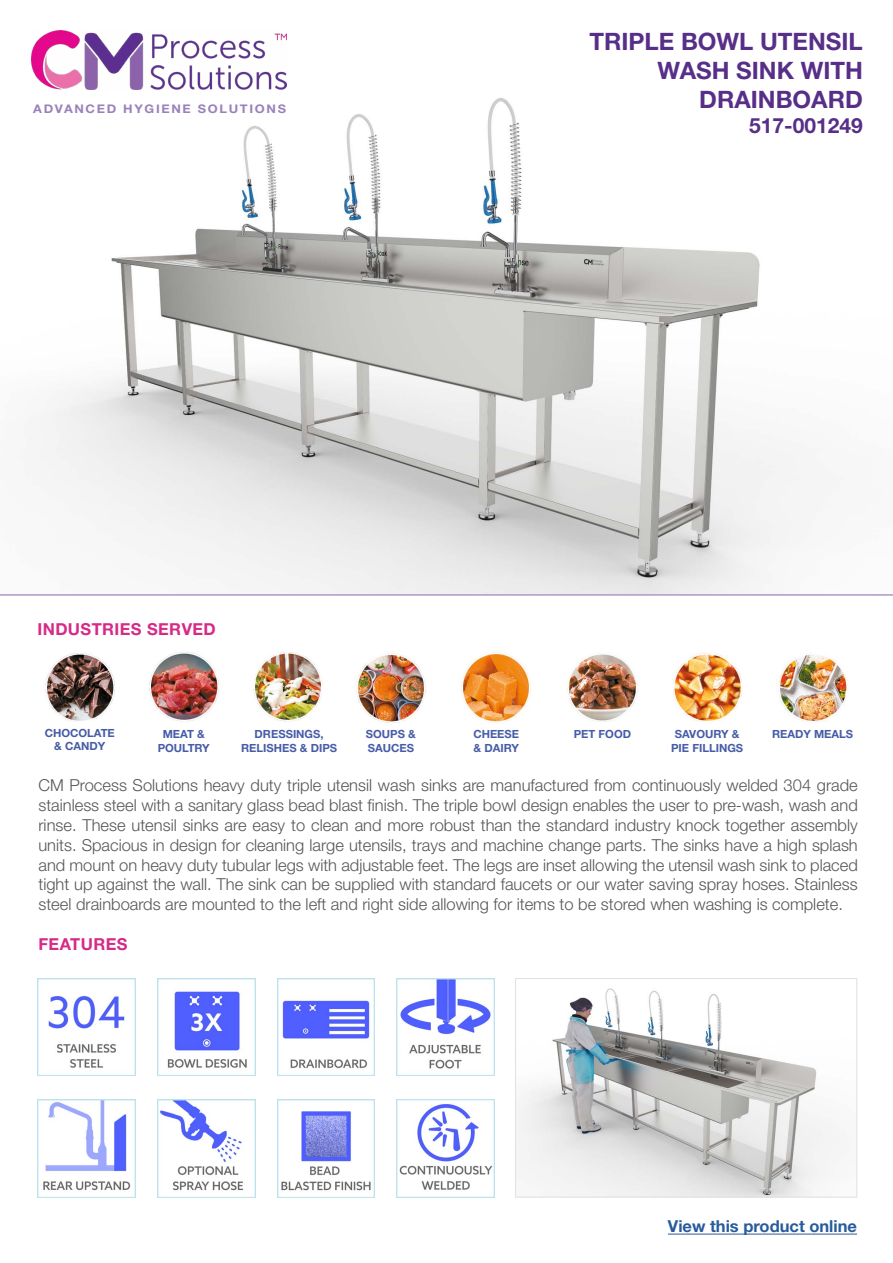
<style>
.page{position:relative;width:893px;height:1263px;background:#fff}
.page>*{position:absolute;margin:0;border:0;box-sizing:border-box;transform-origin:0 0}
.t1{font:700 24px/28.8px "Helvetica Neue LT Std";color:#582f88;text-align:right}
.t2{font:700 21px "Helvetica Neue LT Std";color:#582f88}
.t3{font:300 16.5px/19.8px "Helvetica Neue LT Std";color:#575756;text-align:justify}
.t4{font:700 16.5px "Helvetica Neue LT Std";letter-spacing:.025em;color:#d62a87}
.t5{font:700 16.5px "Helvetica Neue LT Std";color:#275b9b}
.t6{font:700 11.85px "Helvetica Neue LT Std";letter-spacing:.13em;color:#9b81ba;scale:1.08 1}
.t7{font:700 11.25px/13.5px "Helvetica Neue LT Std";color:#475ca7;text-align:center}
</style>
<div class="page">
<img style="left:31px;top:51px;width:772px;height:542px">
<img style="left:45px;top:653px;width:70px;height:68px">
<img style="left:149px;top:652px;width:70px;height:69px">
<img style="left:253px;top:652px;width:70px;height:70px">
<img style="left:356px;top:653px;width:70px;height:70px">
<img style="left:461px;top:652px;width:70px;height:71px">
<img style="left:567px;top:654px;width:71px;height:68px">
<img style="left:673px;top:653px;width:69px;height:69px">
<img style="left:778px;top:653px;width:70px;height:69px">
<hr style="left:0;top:595px;width:893px;height:1px;background:#8462a7">
<img style="left:37px;top:978px;width:98px;height:98px">
<img style="left:277px;top:978px;width:98px;height:98px">
<img style="left:157px;top:978px;width:98px;height:98px">
<img style="left:37px;top:1099px;width:98px;height:98px">
<img style="left:277px;top:1099px;width:98px;height:98px">
<img style="left:157px;top:1099px;width:98px;height:98px">
<img style="left:517px;top:988px;width:321px;height:208px">
<div style="left:515px;top:978px;width:342px;height:220px;border:1px solid #e3e3e3"></div>
<img style="left:32px;top:31px;width:254px;height:59px">
<hr style="left:668px;top:1234px;width:189px;height:1px;background:#275b9b">
<img style="left:397px;top:978px;width:97px;height:98px">
<img style="left:397px;top:1099px;width:97px;height:98px">
<p class="t6" style="left:33px;top:101px;width:236px">ADVANCED HYGIENE SOLUTIONS</p>
<p class="t4" style="left:37px;top:619px;width:180px">INDUSTRIES SERVED</p>
<h1 class="t1" style="left:589px;top:27px;width:275px">TRIPLE BOWL UTENSIL<br>WASH SINK WITH<br>DRAINBOARD</h1>
<p class="t2" style="left:749px;top:113px;width:115px">517-001249</p>
<p class="t7" style="left:45px;top:726px;width:72px">CHOCOLATE &amp; CANDY</p>
<p class="t7" style="left:158px;top:727px;width:54px">MEAT &amp;<br>POULTRY</p>
<p class="t7" style="left:241px;top:727px;width:98px">DRESSINGS,<br>RELISHES &amp; DIPS</p>
<p class="t7" style="left:366px;top:727px;width:52px;text-align:left">SOUPS &amp;<br>SAUCES</p>
<p class="t7" style="left:473px;top:727px;width:47px;text-align:left">CHEESE &amp; DAIRY</p>
<p class="t7" style="left:574px;top:727px;width:59px">PET FOOD</p>
<p class="t7" style="left:671px;top:727px;width:74px">SAVOURY &amp;<br>PIE FILLINGS</p>
<p class="t7" style="left:772px;top:727px;width:83px">READY MEALS</p>
<p class="t3" style="left:38px;top:775px;width:821px">CM Process Solutions heavy duty triple utensil wash sinks are manufactured from continuously welded 304 grade stainless steel with a sanitary glass bead blast finish. The triple bowl design enables the user to pre-wash, wash and rinse. These utensil sinks are easy to clean and more robust than the standard industry knock together assembly units. Spacious in design for cleaning large utensils, trays and machine change parts. The sinks have a high splash and mount on heavy duty tubular legs with adjustable feet. The legs are inset allowing the utensil wash sink to placed tight up against the wall. The sink can be supplied with standard faucets or our water saving spray hoses. Stainless steel drainboards are mounted to the left and right side allowing for items to be stored when washing is complete.</p>
<p class="t4" style="left:38px;top:934px;width:91px">FEATURES</p>
<p class="t5" style="left:668px;top:1216px;width:191px">View this product online</p>
</div>
